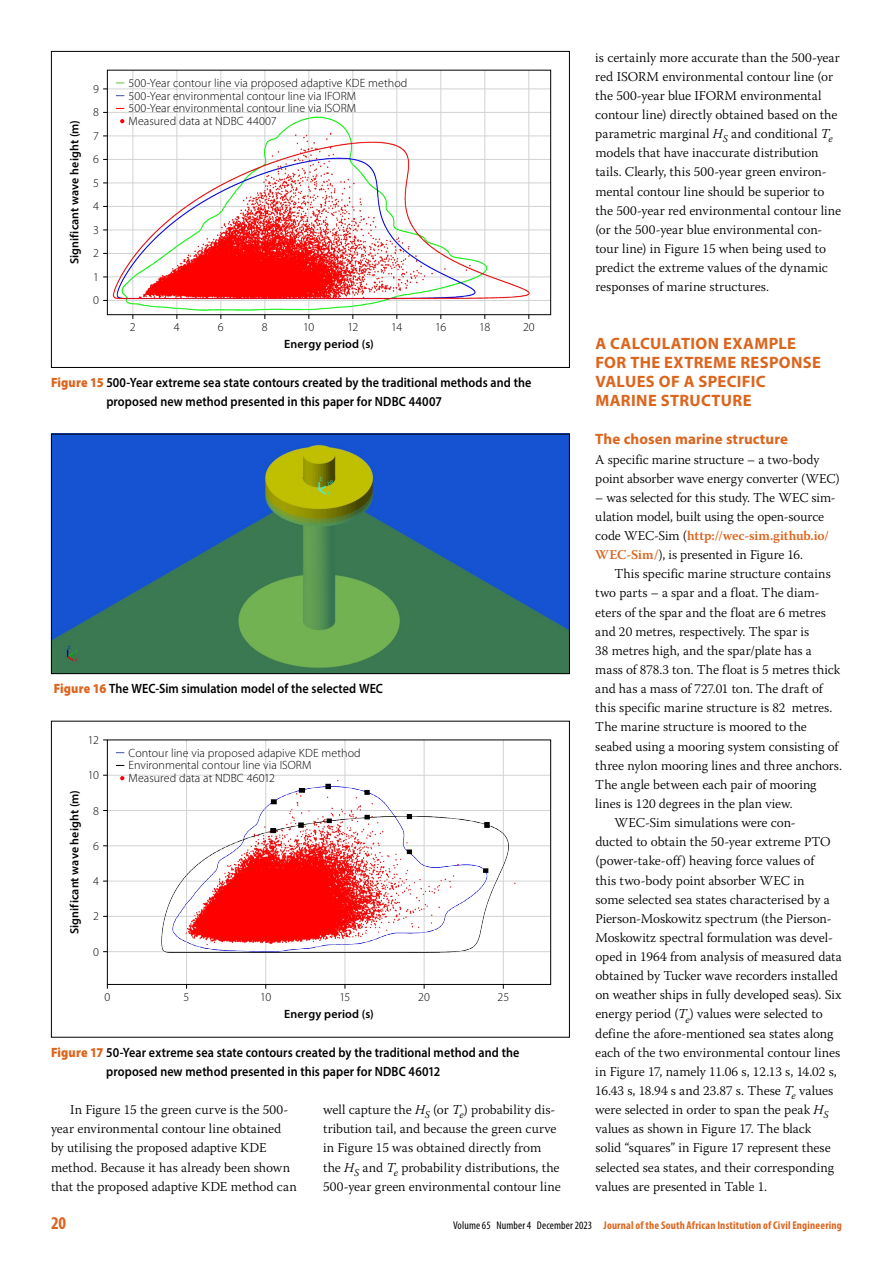
<style>
.page{position:relative;width:893px;height:1263px;background:#fff}
.page>*{position:absolute;margin:0;border:0;box-sizing:border-box;transform-origin:0 0}
.t1{font:700 condensed 18px "Myriad Pro";color:#dc651e}
.t2{font:700 16.5px/19.2px "Myriad Pro";letter-spacing:.02em;color:#dc651e}
.t3{font:700 15px "Myriad Pro";letter-spacing:.005em;color:#dc651e}
.t4{font:300 13.5px/19.2px "Warnock Pro";color:#000}
.t5{font:600 13.5px/19.2px "Myriad Pro";letter-spacing:.005em;color:#000;scale:.9 1}
.t6{font:300 12px/23.5px "Myriad Pro";letter-spacing:.005em;color:#000;text-align:justify}
.t7{font:600 12px "Myriad Pro";letter-spacing:.01em;color:#000}
.t8{font:700 condensed 11.25px "Myriad Pro";color:#dc651e}
.s1{font-weight:900;color:#dc651e}
.s2{font-style:italic}
.s3{font-weight:600;color:#dc651e}
.s4{font-weight:400;color:#000}
</style>
<div class="page">
<img style="left:109px;top:72px;width:440px;height:241px">
<div style="left:107px;top:70px;width:444px;height:245px;border:1px solid #000"></div>
<div style="left:51px;top:51px;width:519px;height:317px;border:1px solid #000"></div>
<svg style="left:120px;top:119px;width:4px;height:4px"></svg>
<img style="left:53px;top:436px;width:515px;height:236px">
<div style="left:51px;top:434px;width:519px;height:240px;border:1px solid #000"></div>
<img style="left:109px;top:741px;width:440px;height:242px">
<div style="left:107px;top:739px;width:444px;height:246px;border:1px solid #000"></div>
<div style="left:51px;top:721px;width:519px;height:316px;border:1px solid #000"></div>
<svg style="left:120px;top:776px;width:4px;height:4px"></svg>
<p class="t6" style="left:93px;top:77px;width:7px">9</p>
<p class="t6" style="left:93px;top:101px;width:7px">8</p>
<p class="t7" style="left:67px;top:264px;width:146px;rotate:-90deg">Significant wave height (m)</p>
<p class="t6" style="left:93px;top:124px;width:7px">7<br>6<br>5<br>4</p>
<p class="t6" style="left:93px;top:218px;width:7px">3</p>
<p class="t6" style="left:93px;top:242px;width:7px">2</p>
<p class="t6" style="left:93px;top:289px;width:7px">0</p>
<p class="t6" style="left:93px;top:265px;width:7px">1</p>
<p class="t6" style="left:129px;top:71px;width:280px">500-Year contour line via proposed adaptive KDE method</p>
<p class="t6" style="left:129px;top:109px;width:150px">Measured data at NDBC 44007</p>
<p class="t6" style="left:129px;top:84px;width:229px">500-Year environmental contour line via IFORM</p>
<p class="t6" style="left:129px;top:97px;width:229px">500-Year environmental contour line via ISORM</p>
<p class="t6" style="left:130px;top:316px;width:7px">2</p>
<p class="t6" style="left:174px;top:316px;width:7px">4</p>
<p class="t6" style="left:262px;top:316px;width:7px">8</p>
<p class="t6" style="left:303px;top:316px;width:13px">10</p>
<p class="t6" style="left:523px;top:316px;width:13px">20</p>
<p class="t6" style="left:218px;top:316px;width:7px">6</p>
<p class="t6" style="left:347px;top:316px;width:12px">12</p>
<p class="t6" style="left:391px;top:316px;width:13px">14</p>
<p class="t6" style="left:435px;top:316px;width:13px">16</p>
<p class="t6" style="left:479px;top:316px;width:13px">18</p>
<p class="t7" style="left:284px;top:337px;width:91px">Energy period (s)</p>
<p class="t5" style="left:106px;top:372px;width:474px;text-indent:-55px"><span class="s1">Figure 15</span> 500-Year extreme sea state contours created by the traditional methods and the proposed new method presented in this paper for NDBC 44007</p>
<p class="t5" style="left:54px;top:679px;width:367px"><span class="s1">Figure 16</span> The WEC-Sim simulation model of the selected WEC</p>
<p class="t6" style="left:88px;top:728px;width:12px">12</p>
<p class="t7" style="left:67px;top:934px;width:146px;rotate:-90deg">Significant wave height (m)</p>
<p class="t6" style="left:88px;top:763px;width:13px">10</p>
<p class="t6" style="left:93px;top:799px;width:7px">8</p>
<p class="t6" style="left:93px;top:834px;width:7px">6</p>
<p class="t6" style="left:93px;top:869px;width:7px">4</p>
<p class="t6" style="left:93px;top:904px;width:7px">2</p>
<p class="t6" style="left:93px;top:940px;width:7px">0</p>
<p class="t6" style="left:129px;top:741px;width:234px">Contour line via proposed adapive KDE method</p>
<p class="t6" style="left:129px;top:754px;width:184px">Environmental contour line via ISORM</p>
<p class="t6" style="left:129px;top:766px;width:148px">Measured data at NDBC 46012</p>
<p class="t6" style="left:104px;top:985px;width:7px">0</p>
<p class="t6" style="left:418px;top:985px;width:13px">20</p>
<p class="t6" style="left:184px;top:985px;width:7px">5</p>
<p class="t6" style="left:260px;top:985px;width:13px">10</p>
<p class="t6" style="left:339px;top:985px;width:12px">15</p>
<p class="t7" style="left:284px;top:1006px;width:91px">Energy period (s)</p>
<p class="t6" style="left:497px;top:985px;width:13px">25</p>
<p class="t5" style="left:106px;top:1042px;width:460px;text-indent:-55px"><span class="s1">Figure 17</span> 50-Year extreme sea state contours created by the traditional method and the proposed new method presented in this paper for NDBC 46012</p>
<p class="t4" style="left:51px;top:1100px;width:247px;text-indent:19px">In Figure 15 the green curve is the 500- year environmental contour line obtained by utilising the proposed adaptive KDE method. Because it has already been shown that the proposed adaptive KDE method can</p>
<p class="t4" style="left:323px;top:1100px;width:239px">well capture the <span class="s2">H</span><sub>S</sub> (or <span class="s2">T</span><sub>e</sub>) probability dis&shy;tribution tail, and because the green curve in Figure 15 was obtained directly from the <span class="s2">H</span><sub>S</sub> and <span class="s2">T</span><sub>e</sub> probability distributions, the 500-year green environmental contour line</p>
<p class="t4" style="left:595px;top:47px;width:247px">is certainly more accurate than the 500-year red ISORM environmental contour line (or the 500-year blue IFORM environmental contour line) directly obtained based on the parametric marginal <span class="s2">H</span><sub>S</sub> and conditional <span class="s2">T</span><sub>e </sub>models that have inaccurate distribution tails. Clearly, this 500-year green environ&shy;mental contour line should be superior to the 500-year red environmental contour line (or the 500-year blue environmental con&shy;tour line) in Figure 15 when being used to predict the extreme values of the dynamic responses of marine structures.</p>
<p class="t2" style="left:595px;top:333px;width:227px">A CALCULATION EXAMPLE<br>FOR THE EXTREME RESPONSE<br>VALUES OF A SPECIFIC<br>MARINE STRUCTURE</p>
<p class="t3" style="left:595px;top:429px;width:194px">The chosen marine structure</p>
<p class="t4" style="left:595px;top:449px;width:246px">A specific marine structure – a two-body point absorber wave energy converter (WEC)</p>
<p class="t4" style="left:595px;top:487px;width:242px">– was selected for this study. The WEC sim&shy;ulation model, built using the open-source code WEC-Sim (<span class="s3">http://wec-sim.github.io/ WEC-Sim/</span>), is presented in Figure 16.</p>
<p class="t4" style="left:614px;top:564px;width:218px">This specific marine structure contains</p>
<p class="t4" style="left:595px;top:583px;width:226px">two parts – a spar and a float. The diam-</p>
<p class="t4" style="left:595px;top:602px;width:232px">eters of the spar and the float are 6 metres</p>
<p class="t4" style="left:595px;top:621px;width:215px">and 20 metres, respectively. The spar is</p>
<p class="t4" style="left:595px;top:641px;width:218px">38 metres high, and the spar/plate has a</p>
<p class="t4" style="left:595px;top:660px;width:247px">mass of 878.3 ton. The float is 5 metres thick</p>
<p class="t4" style="left:595px;top:679px;width:229px">and has a mass of 727.01 ton. The draft of</p>
<p class="t4" style="left:595px;top:698px;width:238px">this specific marine structure is 82 metres.</p>
<p class="t4" style="left:595px;top:717px;width:213px">The marine structure is moored to the</p>
<p class="t4" style="left:595px;top:736px;width:245px">seabed using a mooring system consisting of</p>
<p class="t4" style="left:595px;top:755px;width:248px">three nylon mooring lines and three anchors.</p>
<p class="t4" style="left:595px;top:774px;width:223px">The angle between each pair of mooring</p>
<p class="t4" style="left:595px;top:794px;width:199px">lines is 120 degrees in the plan view.</p>
<p class="t4" style="left:614px;top:813px;width:183px">WEC-Sim simulations were con-</p>
<p class="t4" style="left:595px;top:832px;width:237px">ducted to obtain the 50-year extreme PTO</p>
<p class="t4" style="left:595px;top:851px;width:221px">(power-take-off) heaving force values of</p>
<p class="t4" style="left:595px;top:870px;width:211px">this two-body point absorber WEC in</p>
<p class="t4" style="left:595px;top:889px;width:236px">some selected sea states characterised by a</p>
<p class="t4" style="left:595px;top:908px;width:238px">Pierson-Moskowitz spectrum (the Pierson-</p>
<p class="t4" style="left:595px;top:928px;width:239px">Moskowitz spectral formulation was devel-</p>
<p class="t4" style="left:595px;top:947px;width:248px">oped in 1964 from analysis of measured data</p>
<p class="t4" style="left:595px;top:966px;width:244px">obtained by Tucker wave recorders installed</p>
<p class="t4" style="left:595px;top:985px;width:248px">on weather ships in fully developed seas). Six</p>
<p class="t4" style="left:595px;top:1004px;width:229px">energy period (<span class="s2">T</span><sub>e</sub>) values were selected to</p>
<p class="t4" style="left:595px;top:1023px;width:240px">define the afore-mentioned sea states along</p>
<p class="t4" style="left:595px;top:1042px;width:246px">each of the two environmental contour lines</p>
<p class="t4" style="left:595px;top:1061px;width:243px">in Figure 17, namely 11.06 s, 12.13 s, 14.02 s,</p>
<p class="t4" style="left:595px;top:1081px;width:239px">16.43 s, 18.94 s and 23.87 s. These <span class="s2">T</span><sub>e</sub> values</p>
<p class="t4" style="left:595px;top:1100px;width:235px">were selected in order to span the peak <span class="s2">H</span><sub>S</sub></p>
<p class="t4" style="left:595px;top:1119px;width:218px">values as shown in Figure 17. The black</p>
<p class="t4" style="left:595px;top:1138px;width:237px">solid “squares” in Figure 17 represent these</p>
<p class="t4" style="left:595px;top:1157px;width:240px">selected sea states, and their corresponding</p>
<p class="t4" style="left:595px;top:1176px;width:173px">values are presented in Table 1.</p>
<h1 class="t1" style="left:51px;top:1212px;width:17px">20</h1>
<p class="t8" style="left:453px;top:1218px;width:390px"><span class="s4">Volume 65 Number 4 December 2023</span> Journal of the South African Institution of Civil Engineering</p>
</div>
